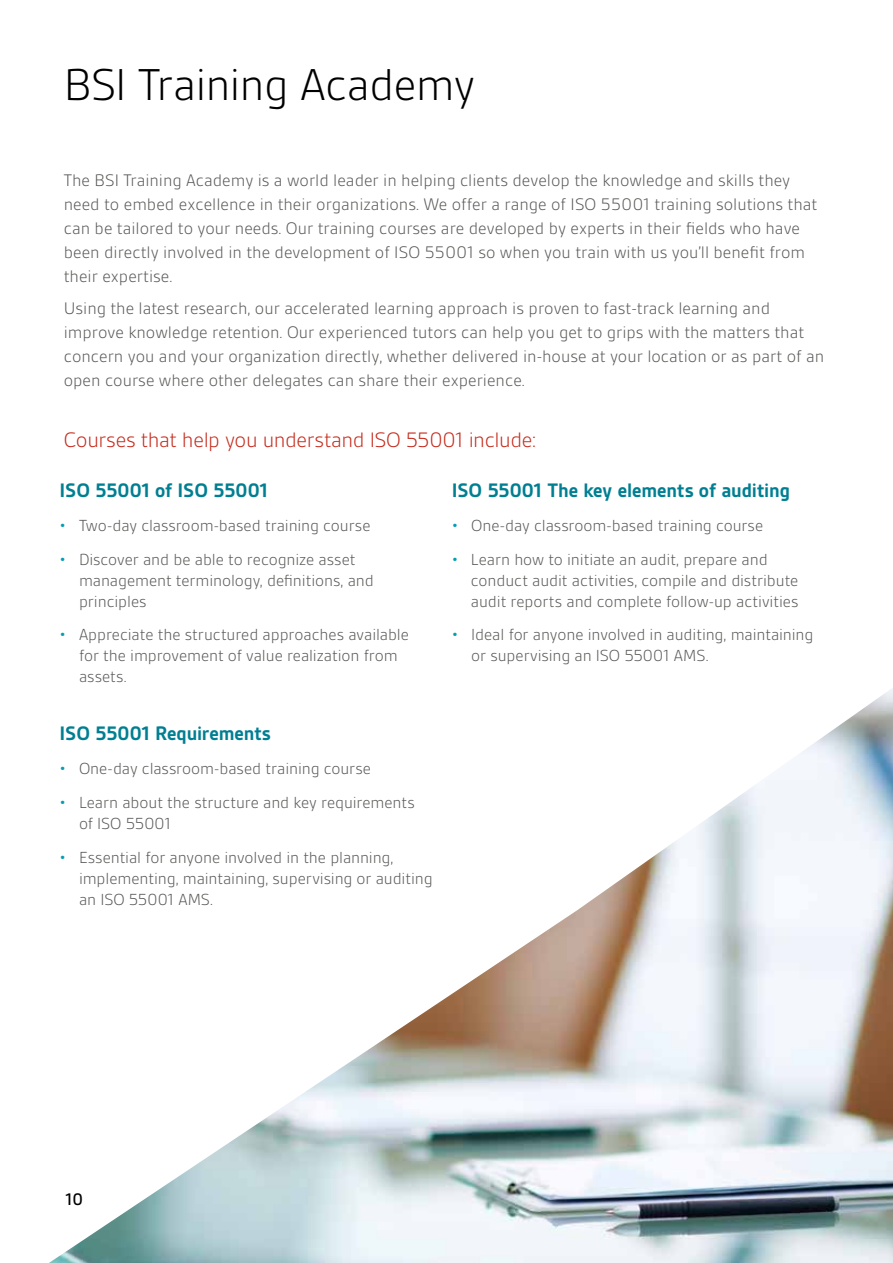
<style>
.page{position:relative;width:893px;height:1263px;background:#fff}
.page>*{position:absolute;margin:0;border:0;box-sizing:border-box;transform-origin:0 0}
.t1{font:300 48px "BSI Gesta";letter-spacing:-.02em;color:#000}
.t2{font:300 22.5px "BSI Gesta";letter-spacing:-.02em;color:#c62a1b}
.t3{font:700 21px "BSI Gesta";letter-spacing:-.005em;color:#007f92}
.t4{font:300 18px/24px "BSI Gesta";color:#575756}
.t5{font:500 18px "BSI Gesta";color:#000}
.t6{font:300 17.25px/21px "BSI Gesta";letter-spacing:-.005em;color:#575756}
.s1{color:#009eb5}
</style>
<div class="page">
<img style="left:49px;top:688px;width:844px;height:575px">
<h1 class="t1" style="left:64px;top:60px;width:413px">BSI Training Academy</h1>
<p class="t4" style="left:64px;top:168px;width:755px">The BSI Training Academy is a world leader in helping clients develop the knowledge and skills they need to embed excellence in their organizations. We offer a range of ISO 55001 training solutions that can be tailored to your needs. Our training courses are developed by experts in their fields who have been directly involved in the development of ISO 55001 so when you train with us you’ll benefit from their expertise.</p>
<p class="t4" style="left:64px;top:297px;width:762px">Using the latest research, our accelerated learning approach is proven to fast-track learning and improve knowledge retention. Our experienced tutors can help you get to grips with the matters that concern you and your organization directly, whether delivered in-house at your location or as part of an open course where other delegates can share their experience.</p>
<p class="t2" style="left:64px;top:429px;width:474px">Courses that help you understand ISO 55001 include:</p>
<p class="t3" style="left:60px;top:479px;width:210px">ISO 55001 of ISO 55001</p>
<p class="t6" style="left:60px;top:515px;width:312px"><span class="s1">•</span> Two-day classroom-based training course</p>
<p class="t6" style="left:79px;top:548px;width:296px;text-indent:-19px"><span class="s1">•</span> Discover and be able to recognize asset management terminology, definitions, and principles</p>
<p class="t6" style="left:79px;top:624px;width:331px;text-indent:-19px"><span class="s1">•</span> Appreciate the structured approaches available for the improvement of value realization from assets.</p>
<p class="t3" style="left:60px;top:723px;width:213px">ISO 55001 Requirements</p>
<p class="t6" style="left:60px;top:758px;width:313px"><span class="s1">•</span> One-day classroom-based training course</p>
<p class="t6" style="left:79px;top:792px;width:337px;text-indent:-19px"><span class="s1">•</span> Learn about the structure and key requirements of ISO 55001</p>
<p class="t6" style="left:79px;top:847px;width:355px;text-indent:-19px"><span class="s1">•</span> Essential for anyone involved in the planning, implementing, maintaining, supervising or auditing an ISO 55001 AMS.</p>
<p class="t3" style="left:452px;top:479px;width:340px">ISO 55001 The key elements of auditing</p>
<p class="t6" style="left:452px;top:515px;width:313px"><span class="s1">•</span> One-day classroom-based training course</p>
<p class="t6" style="left:471px;top:548px;width:329px;text-indent:-19px"><span class="s1">•</span> Learn how to initiate an audit, prepare and conduct audit activities, compile and distribute audit reports and complete follow-up activities</p>
<p class="t6" style="left:471px;top:624px;width:344px;text-indent:-19px"><span class="s1">•</span> Ideal for anyone involved in auditing, maintaining or supervising an ISO 55001 AMS.</p>
<p class="t5" style="left:66px;top:1190px;width:19px">10</p>
</div>
